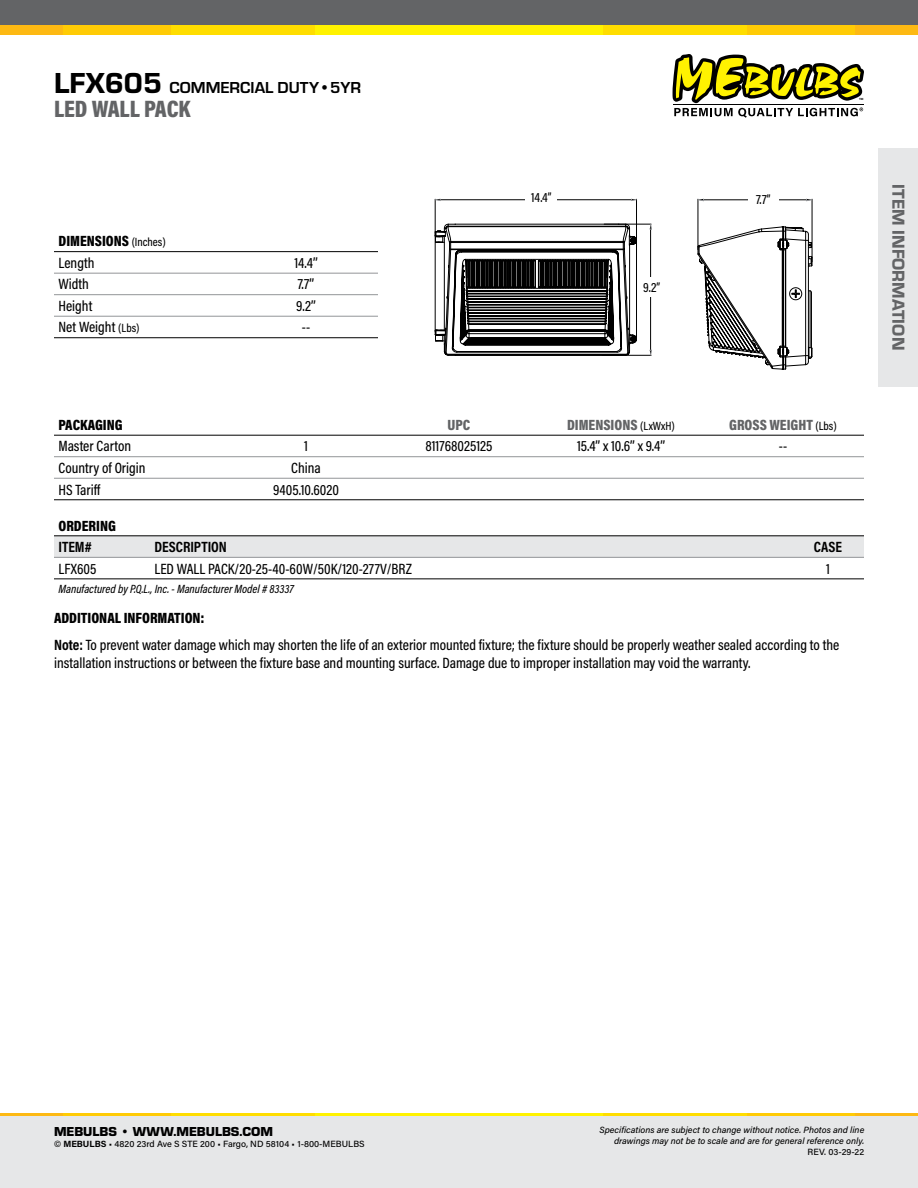
<style>
.page{position:relative;width:918px;height:1188px;background:#fff}
.page>*{position:absolute;margin:0;border:0;box-sizing:border-box;transform-origin:0 0}
.t1{font:900 24px "Acumin Pro Cond";letter-spacing:-.005em;color:#636466}
.t2{font:18px "Eurostile Hea";letter-spacing:.005em;color:#636466}
.t3{font:700 16.5px "Eurostile";color:#000}
.t4{font:500 15px/18px "Acumin Pro Cond";color:#000}
.t5{font:900 15px "Acumin Pro Cond";color:#000}
.t6{font:900 15px "Acumin Pro Cond";color:#636466}
.t7{font:700 15px "Acumin Pro Cond";color:#000}
.t8{font:900 13.5px "Eurostile";color:#000}
.t9{font:500 13.5px "Acumin Pro Cond";color:#000}
.t10{font:italic 500 12px "Acumin Pro Cond";color:#000}
.t11{font:italic 500 9px/10.5px "Acumin Pro";color:#000;text-align:right}
.t12{font:500 9px "Acumin Pro";color:#000}
.t13{font:700 3px "Acumin Pro";color:#000}
.s1{font-family:"Eurostile Hea";font-weight:400;font-size:30px}
.s2{font-weight:500;font-size:12px}
.s3{font-size:12px}
.s4{font-weight:500;font-size:12px;color:#000}
.s5{font-weight:700}
</style>
<div class="page">
<div style="left:0;top:0;width:918px;height:30px;background:#636466"></div>
<div style="left:0;top:25px;width:918px;height:10px;background:#fdb913"></div>
<div style="left:63px;top:25px;width:792px;height:10px;background:#ffcb05"></div>
<div style="left:171px;top:25px;width:576px;height:10px;background:#fd0"></div>
<div style="left:315px;top:25px;width:288px;height:10px;background:#fff200"></div>
<svg style="left:673px;top:54px;width:191px;height:64px"></svg>
<hr style="left:673px;top:104px;width:190px;height:1px;background:#000">
<div style="left:0;top:1115px;width:918px;height:73px;background:#e6e7e8"></div>
<hr style="left:0;top:1113px;width:918px;height:2px;background:#fdb913">
<hr style="left:63px;top:1113px;width:792px;height:2px;background:#ffcb05">
<hr style="left:171px;top:1113px;width:576px;height:2px;background:#fd0">
<hr style="left:315px;top:1113px;width:288px;height:2px;background:#fff200">
<hr style="left:54px;top:456px;width:180px;height:1px;background:#939598">
<hr style="left:234px;top:456px;width:144px;height:1px;background:#939598">
<hr style="left:378px;top:456px;width:162px;height:1px;background:#939598">
<hr style="left:540px;top:456px;width:162px;height:1px;background:#939598">
<hr style="left:702px;top:456px;width:162px;height:1px;background:#939598">
<hr style="left:54px;top:478px;width:180px;height:1px;background:#939598">
<hr style="left:234px;top:478px;width:144px;height:1px;background:#939598">
<hr style="left:378px;top:478px;width:162px;height:1px;background:#939598">
<hr style="left:540px;top:478px;width:162px;height:1px;background:#939598">
<hr style="left:702px;top:478px;width:162px;height:1px;background:#939598">
<hr style="left:54px;top:435px;width:180px;height:1px;background:#000">
<hr style="left:234px;top:435px;width:144px;height:1px;background:#000">
<hr style="left:378px;top:435px;width:162px;height:1px;background:#000">
<hr style="left:540px;top:435px;width:162px;height:1px;background:#000">
<hr style="left:702px;top:435px;width:162px;height:1px;background:#000">
<hr style="left:54px;top:499px;width:180px;height:1px;background:#000">
<hr style="left:234px;top:499px;width:144px;height:1px;background:#000">
<hr style="left:378px;top:499px;width:162px;height:1px;background:#000">
<hr style="left:540px;top:499px;width:162px;height:1px;background:#000">
<hr style="left:702px;top:499px;width:162px;height:1px;background:#000">
<svg style="left:54px;top:536px;width:810px;height:21px;background:#e1e2e3"></svg>
<hr style="left:54px;top:557px;width:96px;height:1px;background:#939598">
<hr style="left:150px;top:557px;width:642px;height:1px;background:#939598">
<hr style="left:792px;top:557px;width:72px;height:1px;background:#939598">
<hr style="left:54px;top:535px;width:96px;height:1px;background:#000">
<hr style="left:150px;top:535px;width:642px;height:1px;background:#000">
<hr style="left:792px;top:535px;width:72px;height:1px;background:#000">
<hr style="left:54px;top:578px;width:96px;height:1px;background:#000">
<hr style="left:150px;top:578px;width:642px;height:1px;background:#000">
<hr style="left:792px;top:578px;width:72px;height:1px;background:#000">
<svg style="left:698px;top:226px;width:114px;height:144px"></svg>
<hr style="left:704px;top:200px;width:103px;height:1px;background:#000">
<hr style="left:812px;top:199px;width:1px;height:63px;background:#000">
<hr style="left:698px;top:199px;width:1px;height:51px;background:#000">
<svg style="left:697px;top:198px;width:7px;height:3px"></svg>
<svg style="left:806px;top:198px;width:7px;height:3px"></svg>
<svg style="left:435px;top:224px;width:202px;height:132px"></svg>
<hr style="left:440px;top:199px;width:191px;height:1px;background:#000">
<hr style="left:636px;top:199px;width:1px;height:139px;background:#000">
<hr style="left:435px;top:199px;width:1px;height:133px;background:#000">
<svg style="left:435px;top:198px;width:6px;height:3px"></svg>
<svg style="left:631px;top:198px;width:6px;height:3px"></svg>
<hr style="left:650px;top:229px;width:1px;height:121px;background:#000">
<hr style="left:602px;top:355px;width:49px;height:1px;background:#000">
<hr style="left:604px;top:224px;width:47px;height:1px;background:#000">
<svg style="left:649px;top:224px;width:3px;height:6px"></svg>
<svg style="left:649px;top:350px;width:3px;height:6px"></svg>
<div style="left:526px;top:187px;width:31px;height:21px;background:#fff"></div>
<div style="left:638px;top:277px;width:28px;height:19px;background:#fff"></div>
<div style="left:748px;top:188px;width:30px;height:21px;background:#fff"></div>
<hr style="left:54px;top:273px;width:180px;height:1px;background:#939598">
<hr style="left:234px;top:273px;width:144px;height:1px;background:#939598">
<hr style="left:54px;top:294px;width:180px;height:1px;background:#939598">
<hr style="left:234px;top:294px;width:144px;height:1px;background:#939598">
<hr style="left:54px;top:316px;width:180px;height:1px;background:#939598">
<hr style="left:234px;top:316px;width:144px;height:1px;background:#939598">
<hr style="left:54px;top:251px;width:180px;height:1px;background:#000">
<hr style="left:234px;top:251px;width:144px;height:1px;background:#000">
<hr style="left:54px;top:337px;width:180px;height:1px;background:#000">
<hr style="left:234px;top:337px;width:144px;height:1px;background:#000">
<div style="left:878px;top:148px;width:40px;height:238px;background:#e6e7e8"></div>
<p class="t3" style="left:54px;top:75px;width:309px"><span class="s1">LFX605</span> COMMERCIAL DUTY•5YR</p>
<p class="t1" style="left:54px;top:93px;width:138px">LED WALL PACK</p>
<p class="t5" style="left:58px;top:231px;width:109px">DIMENSIONS <span class="s2">(Inches)</span></p>
<p class="t4" style="left:58px;top:253px;width:37px">Length</p>
<p class="t4" style="left:294px;top:253px;width:25px">14.4’’</p>
<p class="t4" style="left:58px;top:275px;width:32px">Width</p>
<p class="t4" style="left:298px;top:275px;width:18px">7.7’’</p>
<p class="t4" style="left:58px;top:296px;width:35px">Height</p>
<p class="t4" style="left:296px;top:296px;width:21px">9.2’’</p>
<p class="t4" style="left:58px;top:318px;width:82px">Net Weight <span class="s3">(Lbs)</span></p>
<p class="t4" style="left:302px;top:318px;width:10px">--</p>
<p class="t9" style="left:531px;top:189px;width:22px">14.4”</p>
<p class="t9" style="left:643px;top:278px;width:18px">9.2”</p>
<p class="t9" style="left:756px;top:190px;width:16px">7.7”</p>
<p class="t13" style="left:859px;top:97px;width:6px">TM</p>
<p class="t5" style="left:58px;top:415px;width:66px">PACKAGING</p>
<p class="t6" style="left:448px;top:415px;width:24px">UPC</p>
<p class="t6" style="left:567px;top:415px;width:109px">DIMENSIONS <span class="s4">(LxWxH)</span></p>
<p class="t6" style="left:729px;top:415px;width:109px">GROSS WEIGHT <span class="s4">(Lbs)</span></p>
<p class="t4" style="left:58px;top:437px;width:74px">Master Carton</p>
<p class="t4" style="left:304px;top:437px;width:5px">1</p>
<p class="t4" style="left:425px;top:437px;width:69px">811768025125</p>
<p class="t4" style="left:577px;top:437px;width:89px">15.4’’ x 10.6’’ x 9.4’’</p>
<p class="t4" style="left:779px;top:437px;width:10px">--</p>
<p class="t4" style="left:58px;top:459px;width:88px">Country of Origin</p>
<p class="t4" style="left:291px;top:459px;width:31px">China</p>
<p class="t4" style="left:58px;top:480px;width:43px">HS Tariff</p>
<p class="t4" style="left:273px;top:480px;width:67px">9405.10.6020</p>
<p class="t5" style="left:58px;top:516px;width:59px">ORDERING</p>
<p class="t7" style="left:58px;top:537px;width:35px">ITEM#</p>
<p class="t7" style="left:154px;top:537px;width:74px">DESCRIPTION</p>
<p class="t7" style="left:814px;top:537px;width:30px">CASE</p>
<p class="t4" style="left:58px;top:559px;width:39px">LFX605</p>
<p class="t4" style="left:154px;top:559px;width:259px">LED WALL PACK/20-25-40-60W/50K/120-277V/BRZ</p>
<p class="t4" style="left:826px;top:559px;width:5px">1</p>
<p class="t10" style="left:58px;top:581px;width:237px">Manufactured by P.Q.L., Inc. - Manufacturer Model # 83337</p>
<p class="t5" style="left:54px;top:608px;width:152px">ADDITIONAL INFORMATION:</p>
<p class="t4" style="left:54px;top:636px;width:787px"><span class="s5">Note:</span> To prevent water damage which may shorten the life of an exterior mounted fixture; the fixture should be properly weather sealed according to the installation instructions or between the fixture base and mounting surface. Damage due to improper installation may void the warranty.</p>
<p class="t2" style="left:911px;top:184px;width:168px;rotate:90deg">ITEM INFORMATION</p>
<p class="t8" style="left:54px;top:1122px;width:221px">MEBULBS <span class="s5">•</span> WWW.MEBULBS.COM</p>
<p class="t12" style="left:54px;top:1138px;width:312px">© <span class="s5">MEBULBS</span> • 4820 23rd Ave S STE 200 • Fargo, ND 58104 • 1-800-MEBULBS</p>
<p class="t11" style="left:600px;top:1125px;width:266px">Specifications are subject to change without notice. Photos and line drawings may not be to scale and are for general reference only.</p>
<p class="t12" style="left:808px;top:1145px;width:58px">REV. 03-29-22</p>
</div>
